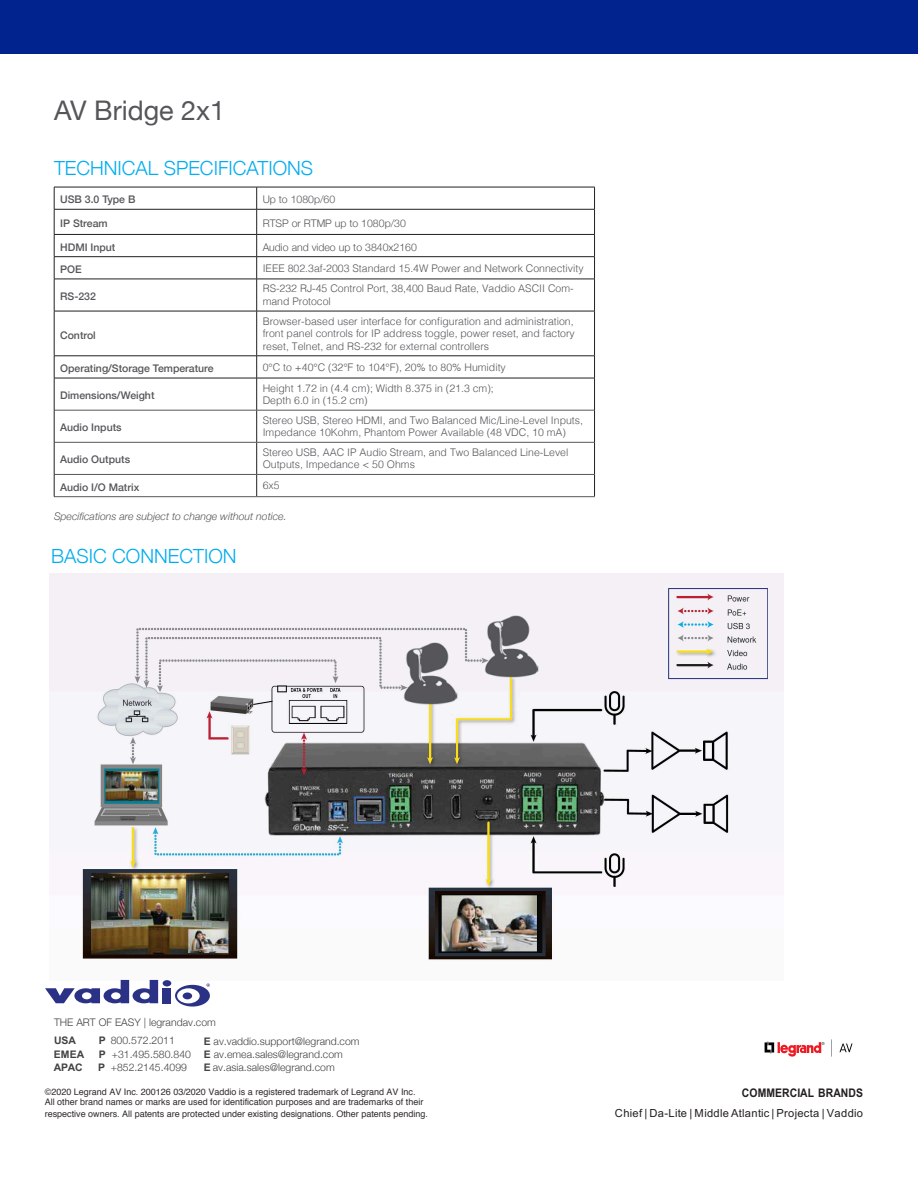
<style>
.page{position:relative;width:918px;height:1188px;background:#fff}
.page>*{position:absolute;margin:0;border:0;box-sizing:border-box;transform-origin:0 0}
.t1{font:27px "Helvetica Neue";color:#55565a}
.t2{font:300 19.5px "Helvetica Neue";color:#00adf0}
.t3{font:700 11.85px "Arial";letter-spacing:.005em;color:#231f20;scale:.87 1}
.t4{font:11.1px "Arial";letter-spacing:.03em;color:#231f20}
.t5{font:300 10.5px/12.6px "Helvetica";color:#55565a}
.t6{font:300 10.5px "Helvetica Neue";letter-spacing:.005em;color:#414042}
.t7{font:500 10.5px "Helvetica Neue";color:#55565a}
.t8{font:300 10.5px "Helvetica Neue";color:#55565a}
.t9{font:italic 300 10.5px "Helvetica Neue";color:#55565a}
.t10{font:700 10.5px "Arial";letter-spacing:.005em;color:#414042}
.t11{font:9px/9.8px "Helvetica";color:#2f2a2b}
.s1{font-family:"Arial";font-weight:700}
</style>
<div class="page">
<img style="left:49px;top:574px;width:734px;height:407px">
<div style="left:0;top:0;width:918px;height:54px;background:#00238e"></div>
<svg style="left:55px;top:188px;width:539px;height:308px"></svg>
<hr style="left:54px;top:187px;width:203px;height:1px;background:#231f20">
<hr style="left:257px;top:187px;width:338px;height:1px;background:#231f20">
<hr style="left:54px;top:209px;width:203px;height:1px;background:#231f20">
<hr style="left:257px;top:209px;width:338px;height:1px;background:#231f20">
<hr style="left:54px;top:234px;width:203px;height:1px;background:#231f20">
<hr style="left:257px;top:234px;width:338px;height:1px;background:#231f20">
<hr style="left:54px;top:256px;width:203px;height:1px;background:#231f20">
<hr style="left:257px;top:256px;width:338px;height:1px;background:#231f20">
<svg style="left:256px;top:187px;width:1px;height:92px"></svg>
<svg style="left:594px;top:187px;width:1px;height:92px"></svg>
<hr style="left:54px;top:279px;width:203px;height:1px;background:#231f20">
<hr style="left:257px;top:279px;width:338px;height:1px;background:#231f20">
<hr style="left:256px;top:279px;width:1px;height:32px;background:#231f20">
<hr style="left:594px;top:279px;width:1px;height:32px;background:#231f20">
<hr style="left:54px;top:311px;width:203px;height:1px;background:#231f20">
<hr style="left:257px;top:311px;width:338px;height:1px;background:#231f20">
<hr style="left:256px;top:311px;width:1px;height:45px;background:#231f20">
<hr style="left:594px;top:311px;width:1px;height:45px;background:#231f20">
<hr style="left:54px;top:356px;width:203px;height:1px;background:#231f20">
<hr style="left:257px;top:356px;width:338px;height:1px;background:#231f20">
<svg style="left:256px;top:356px;width:1px;height:22px"></svg>
<svg style="left:594px;top:357px;width:1px;height:21px"></svg>
<hr style="left:54px;top:378px;width:203px;height:1px;background:#231f20">
<hr style="left:257px;top:378px;width:338px;height:1px;background:#231f20">
<hr style="left:256px;top:378px;width:1px;height:32px;background:#231f20">
<hr style="left:594px;top:378px;width:1px;height:32px;background:#231f20">
<hr style="left:256px;top:410px;width:1px;height:32px;background:#231f20">
<hr style="left:594px;top:410px;width:1px;height:32px;background:#231f20">
<hr style="left:256px;top:442px;width:1px;height:32px;background:#231f20">
<hr style="left:594px;top:442px;width:1px;height:32px;background:#231f20">
<svg style="left:256px;top:475px;width:1px;height:21px"></svg>
<svg style="left:594px;top:474px;width:1px;height:22px"></svg>
<hr style="left:54px;top:410px;width:203px;height:1px;background:#55565a">
<hr style="left:257px;top:410px;width:337px;height:1px;background:#55565a">
<hr style="left:54px;top:442px;width:203px;height:1px;background:#55565a">
<hr style="left:257px;top:442px;width:337px;height:1px;background:#55565a">
<hr style="left:54px;top:474px;width:203px;height:1px;background:#55565a">
<hr style="left:257px;top:474px;width:337px;height:1px;background:#55565a">
<hr style="left:54px;top:496px;width:203px;height:1px;background:#55565a">
<hr style="left:257px;top:496px;width:338px;height:1px;background:#55565a">
<svg style="left:54px;top:187px;width:1px;height:92px"></svg>
<hr style="left:54px;top:279px;width:1px;height:32px;background:#231f20">
<hr style="left:54px;top:311px;width:1px;height:45px;background:#231f20">
<svg style="left:54px;top:356px;width:1px;height:22px"></svg>
<hr style="left:54px;top:378px;width:1px;height:32px;background:#231f20">
<hr style="left:54px;top:410px;width:1px;height:32px;background:#231f20">
<hr style="left:54px;top:442px;width:1px;height:32px;background:#231f20">
<svg style="left:54px;top:475px;width:1px;height:21px"></svg>
<div style="left:163px;top:988px;width:8px;height:15px;background:#2b3285"></div>
<svg style="left:45px;top:980px;width:113px;height:23px"></svg>
<div style="left:163px;top:980px;width:8px;height:6px;background:#2b3285;border-radius:50%"></div>
<svg style="left:175px;top:983px;width:35px;height:24px"></svg>
<img style="left:764px;top:1039px;width:89px;height:18px">
<p class="t1" style="left:54px;top:91px;width:173px">AV Bridge 2x1</p>
<p class="t2" style="left:54px;top:153px;width:261px">TECHNICAL SPECIFICATIONS</p>
<p class="t7" style="left:60px;top:191px;width:77px">USB 3.0 Type B</p>
<p class="t8" style="left:263px;top:191px;width:74px">Up to 1080p/60</p>
<p class="t7" style="left:60px;top:215px;width:49px">IP Stream</p>
<p class="t8" style="left:263px;top:215px;width:145px">RTSP or RTMP up to 1080p/30</p>
<p class="t7" style="left:60px;top:238px;width:57px">HDMI Input</p>
<p class="t8" style="left:263px;top:238px;width:156px">Audio and video up to 3840x2160</p>
<p class="t7" style="left:60px;top:261px;width:23px">POE</p>
<p class="t5" style="left:263px;top:261px;width:322px">IEEE 802.3af-2003 Standard 15.4W Power and Network Connectivity</p>
<p class="t7" style="left:60px;top:288px;width:37px">RS-232</p>
<p class="t5" style="left:263px;top:282px;width:313px">RS-232 RJ-45 Control Port, 38,400 Baud Rate, Vaddio ASCII Com&shy;mand Protocol</p>
<p class="t7" style="left:60px;top:326px;width:37px">Control</p>
<p class="t5" style="left:263px;top:314px;width:314px;text-align:justify">Browser-based user interface for configuration and administration, front panel controls for IP address toggle, power reset, and factory reset, Telnet, and RS-232 for external controllers</p>
<p class="t7" style="left:60px;top:360px;width:155px">Operating/Storage Temperature</p>
<p class="t5" style="left:263px;top:360px;width:245px">0°C to +40°C (32°F to 104°F), 20% to 80% Humidity</p>
<p class="t7" style="left:60px;top:387px;width:96px">Dimensions/Weight</p>
<p class="t5" style="left:263px;top:381px;width:233px">Height 1.72 in (4.4 cm); Width 8.375 in (21.3 cm);<br>Depth 6.0 in (15.2 cm)</p>
<p class="t7" style="left:60px;top:419px;width:63px">Audio Inputs</p>
<p class="t5" style="left:263px;top:413px;width:322px">Stereo USB, Stereo HDMI, and Two Balanced Mic/Line-Level Inputs,<br>Impedance 10Kohm, Phantom Power Available (48 VDC, 10 mA)</p>
<p class="t7" style="left:60px;top:451px;width:72px">Audio Outputs</p>
<p class="t5" style="left:263px;top:445px;width:307px">Stereo USB, AAC IP Audio Stream, and Two Balanced Line-Level<br>Outputs, Impedance &lt; 50 Ohms</p>
<p class="t7" style="left:60px;top:478px;width:81px">Audio I/O Matrix</p>
<p class="t5" style="left:263px;top:479px;width:18px">6x5</p>
<p class="t9" style="left:54px;top:508px;width:234px">Specifications are subject to change without notice.</p>
<p class="t2" style="left:51px;top:540px;width:187px">BASIC CONNECTION</p>
<p class="t6" style="left:54px;top:1015px;width:163px">THE ART OF EASY | legrandav.com</p>
<p class="t10" style="left:54px;top:1035px;width:24px">USA</p>
<p class="t6" style="left:99px;top:1034px;width:78px"><span class="s1">P</span> 800.572.2011</p>
<p class="t6" style="left:204px;top:1035px;width:157px"><span class="s1">E</span> av.vaddio.support@legrand.com</p>
<p class="t10" style="left:54px;top:1049px;width:32px">EMEA</p>
<p class="t6" style="left:99px;top:1048px;width:246px"><span class="s1">P</span> +31.495.580.840 <span class="s1">E</span> av.emea.sales@legrand.com</p>
<p class="t10" style="left:54px;top:1062px;width:30px">APAC</p>
<p class="t6" style="left:98px;top:1061px;width:90px"><span class="s1">P</span> +852.2145.4099</p>
<p class="t6" style="left:204px;top:1061px;width:132px"><span class="s1">E</span> av.asia.sales@legrand.com</p>
<p class="t11" style="left:45px;top:1088px;width:380px">©2020 Legrand AV Inc. 200126 03/2020 Vaddio is a registered trademark of Legrand AV Inc.<br>All other brand names or marks are used for identification purposes and are trademarks of their</p>
<p class="t11" style="left:45px;top:1109px;width:385px">respective owners. All patents are protected under existing designations. Other patents pending.</p>
<p class="t3" style="left:742px;top:1087px;width:141px">COMMERCIAL BRANDS</p>
<p class="t4" style="left:615px;top:1107px;width:250px">Chief | Da-Lite | Middle Atlantic | Projecta | Vaddio</p>
</div>
